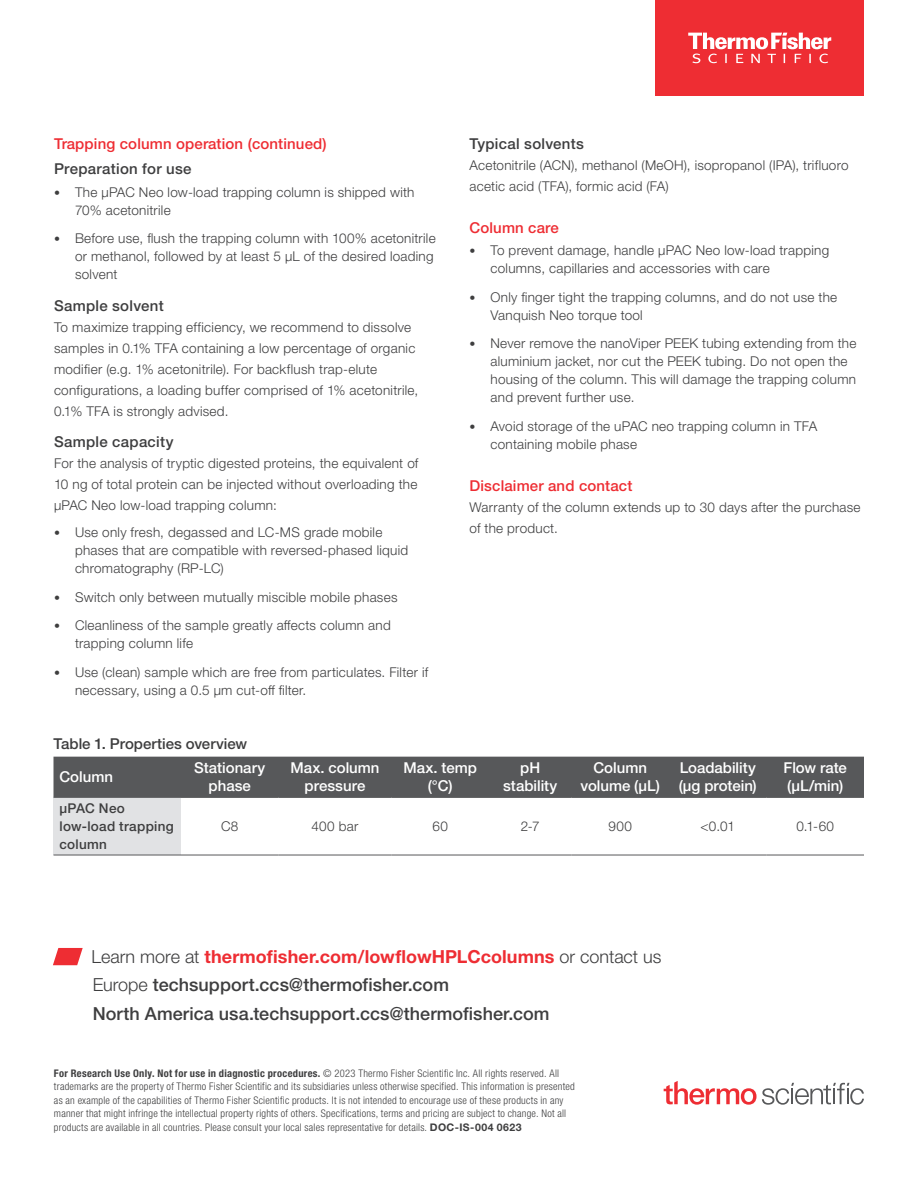
<style>
.page{position:relative;width:918px;height:1188px;background:#fff}
.page>*{position:absolute;margin:0;border:0;box-sizing:border-box;transform-origin:0 0}
.t1{font:500 18px/28.5px "Helvetica Neue LTW1 G";color:#3e3e3f}
.t2{font:500 15px/18px "Helvetica Neue LTW1 G";color:#fff;text-align:center}
.t3{font:500 15px "Helvetica Neue LTW1 G";letter-spacing:.01em;color:#ee2d33}
.t4{font:500 15px "Helvetica Neue LTW1 G";letter-spacing:.02em;color:#3e3e3f}
.t5{font:500 15px "Helvetica Neue LTW1 G";color:#3e3e3f}
.t6{font:300 13.5px/18px "Helvetica Neue LTW1 G";letter-spacing:.02em;color:#3e3e3f}
.t7{font:500 13.5px/18px "Helvetica Neue LTW1 G";letter-spacing:.025em;color:#3e3e3f}
.t8{font:300 condensed 10.5px/13.5px "Helvetica Neue LTW1 G";letter-spacing:.025em;color:#3e3e3f}
.s1{font-size:12px}
.s2{font-weight:300}
.s3{font-weight:700;color:#ee2d33}
.s4{font-weight:700}
.s5{font-weight:700;font-stretch:normal}
</style>
<div class="page">
<svg style="left:53px;top:948px;width:30px;height:17px"></svg>
<div style="left:53px;top:757px;width:811px;height:40px;background:#57585a"></div>
<div style="left:53px;top:797px;width:128px;height:58px;background:#e1e2e4"></div>
<hr style="left:53px;top:797px;width:128px;height:1px;background:#57585a">
<hr style="left:181px;top:797px;width:98px;height:1px;background:#57585a">
<hr style="left:279px;top:797px;width:112px;height:1px;background:#57585a">
<hr style="left:392px;top:797px;width:97px;height:1px;background:#57585a">
<hr style="left:489px;top:797px;width:83px;height:1px;background:#57585a">
<hr style="left:572px;top:797px;width:97px;height:1px;background:#57585a">
<hr style="left:669px;top:797px;width:97px;height:1px;background:#57585a">
<hr style="left:766px;top:797px;width:98px;height:1px;background:#57585a">
<hr style="left:53px;top:855px;width:128px;height:1px;background:#57585a">
<hr style="left:181px;top:855px;width:98px;height:1px;background:#57585a">
<hr style="left:279px;top:855px;width:112px;height:1px;background:#57585a">
<hr style="left:392px;top:855px;width:97px;height:1px;background:#57585a">
<hr style="left:489px;top:855px;width:83px;height:1px;background:#57585a">
<hr style="left:572px;top:855px;width:97px;height:1px;background:#57585a">
<hr style="left:669px;top:855px;width:97px;height:1px;background:#57585a">
<hr style="left:766px;top:855px;width:98px;height:1px;background:#57585a">
<div style="left:656px;top:0;width:208px;height:96px;background:#ee2d33"></div>
<svg style="left:688px;top:33px;width:143px;height:30px"></svg>
<svg style="left:664px;top:1081px;width:200px;height:24px"></svg>
<p class="t3" style="left:54px;top:134px;width:274px">Trapping column operation (continued)</p>
<p class="t4" style="left:54px;top:160px;width:139px">Preparation for use</p>
<p class="t6" style="left:75px;top:183px;width:341px;text-indent:-21px"><span class="s1">•</span> The µPAC Neo low-load trapping column is shipped with<br>70% acetonitrile</p>
<p class="t6" style="left:75px;top:229px;width:362px;text-indent:-21px"><span class="s1">•</span> Before use, flush the trapping column with 100% acetonitrile or methanol, followed by at least 5 µL of the desired loading solvent</p>
<p class="t4" style="left:54px;top:296px;width:111px">Sample solvent</p>
<p class="t6" style="left:54px;top:316px;width:366px;line-height:21px">To maximize trapping efficiency, we recommend to dissolve samples in 0.1% TFA containing a low percentage of organic modifier (e.g. 1% acetonitrile). For backflush trap-elute configurations, a loading buffer comprised of 1% acetonitrile, 0.1% TFA is strongly advised.</p>
<p class="t4" style="left:54px;top:433px;width:121px">Sample capacity</p>
<p class="t6" style="left:54px;top:453px;width:366px;line-height:21px;text-align:justify">For the analysis of tryptic digested proteins, the equivalent of 10 ng of total protein can be injected without overloading the µPAC Neo low-load trapping column:</p>
<p class="t6" style="left:75px;top:523px;width:335px;text-indent:-21px"><span class="s1">•</span> Use only fresh, degassed and LC-MS grade mobile phases that are compatible with reversed-phased liquid chromatography (RP-LC)</p>
<p class="t6" style="left:54px;top:588px;width:345px"><span class="s1">•</span> Switch only between mutually miscible mobile phases</p>
<p class="t6" style="left:75px;top:616px;width:317px;text-indent:-21px"><span class="s1">•</span> Cleanliness of the sample greatly affects column and trapping column life</p>
<p class="t6" style="left:75px;top:663px;width:355px;text-indent:-21px"><span class="s1">•</span> Use (clean) sample which are free from particulates. Filter if necessary, using a 0.5 µm cut-off filter.</p>
<p class="t4" style="left:470px;top:134px;width:116px">Typical solvents</p>
<p class="t6" style="left:470px;top:154px;width:381px;line-height:21px">Acetonitrile (ACN), methanol (MeOH), isopropanol (IPA), trifluoro acetic acid (TFA), formic acid (FA)</p>
<p class="t3" style="left:470px;top:218px;width:91px">Column care</p>
<p class="t6" style="left:490px;top:241px;width:340px;text-indent:-21px"><span class="s1">•</span> To prevent damage, handle µPAC Neo low-load trapping columns, capillaries and accessories with care</p>
<p class="t6" style="left:490px;top:288px;width:348px;text-indent:-21px"><span class="s1">•</span> Only finger tight the trapping columns, and do not use the<br>Vanquish Neo torque tool</p>
<p class="t6" style="left:490px;top:334px;width:367px;text-indent:-21px"><span class="s1">•</span> Never remove the nanoViper PEEK tubing extending from the aluminium jacket, nor cut the PEEK tubing. Do not open the housing of the column. This will damage the trapping column and prevent further use.</p>
<p class="t6" style="left:490px;top:417px;width:328px;text-indent:-21px"><span class="s1">•</span> Avoid storage of the uPAC neo trapping column in TFA containing mobile phase</p>
<p class="t3" style="left:470px;top:476px;width:164px">Disclaimer and contact</p>
<p class="t6" style="left:470px;top:496px;width:393px;line-height:21px">Warranty of the column extends up to 30 days after the purchase of the product.</p>
<p class="t5" style="left:53px;top:734px;width:195px">Table 1. Properties overview</p>
<p class="t2" style="left:60px;top:768px;width:55px">Column</p>
<p class="t2" style="left:194px;top:759px;width:73px">Stationary phase</p>
<p class="t2" style="left:290px;top:759px;width:91px">Max. column pressure</p>
<p class="t2" style="left:403px;top:759px;width:75px">Max. temp (°C)</p>
<p class="t2" style="left:503px;top:759px;width:56px">pH stability</p>
<p class="t2" style="left:581px;top:759px;width:81px">Column volume (µL)</p>
<p class="t2" style="left:679px;top:759px;width:80px;text-align:left">Loadability (µg protein)</p>
<p class="t2" style="left:784px;top:759px;width:65px;text-align:left">Flow rate (µL/min)</p>
<p class="t7" style="left:60px;top:799px;width:116px">µPAC Neo low-load trapping column</p>
<p class="t6" style="left:221px;top:817px;width:19px">C8</p>
<p class="t6" style="left:312px;top:817px;width:48px">400 bar</p>
<p class="t6" style="left:433px;top:817px;width:17px">60</p>
<p class="t6" style="left:521px;top:817px;width:21px">2-7</p>
<p class="t6" style="left:609px;top:817px;width:25px">900</p>
<p class="t6" style="left:701px;top:817px;width:36px">&lt;0.01</p>
<p class="t6" style="left:796px;top:817px;width:39px">0.1-60</p>
<h1 class="t1" style="left:92px;top:942px;width:571px"><span class="s2">Learn more at</span> <span class="s3">thermofisher.com/lowflowHPLCcolumns</span> <span class="s2">or contact us<br>Europe</span> techsupport.ccs@thermofisher.com<br>North America usa.techsupport.ccs@thermofisher.com</h1>
<p class="t8" style="left:54px;top:1067px;width:522px"><span class="s4">For Research Use Only. Not for use in diagnostic procedures.</span> © 2023 Thermo Fisher Scientific Inc. All rights reserved. All trademarks are the property of Thermo Fisher Scientific and its subsidiaries unless otherwise specified. This information is presented as an example of the capabilities of Thermo Fisher Scientific products. It is not intended to encourage use of these products in any manner that might infringe the intellectual property rights of others. Specifications, terms and pricing are subject to change. Not all products are available in all countries. Please consult your local sales representative for details. <span class="s5">DOC-IS-004 0623</span></p>
</div>
